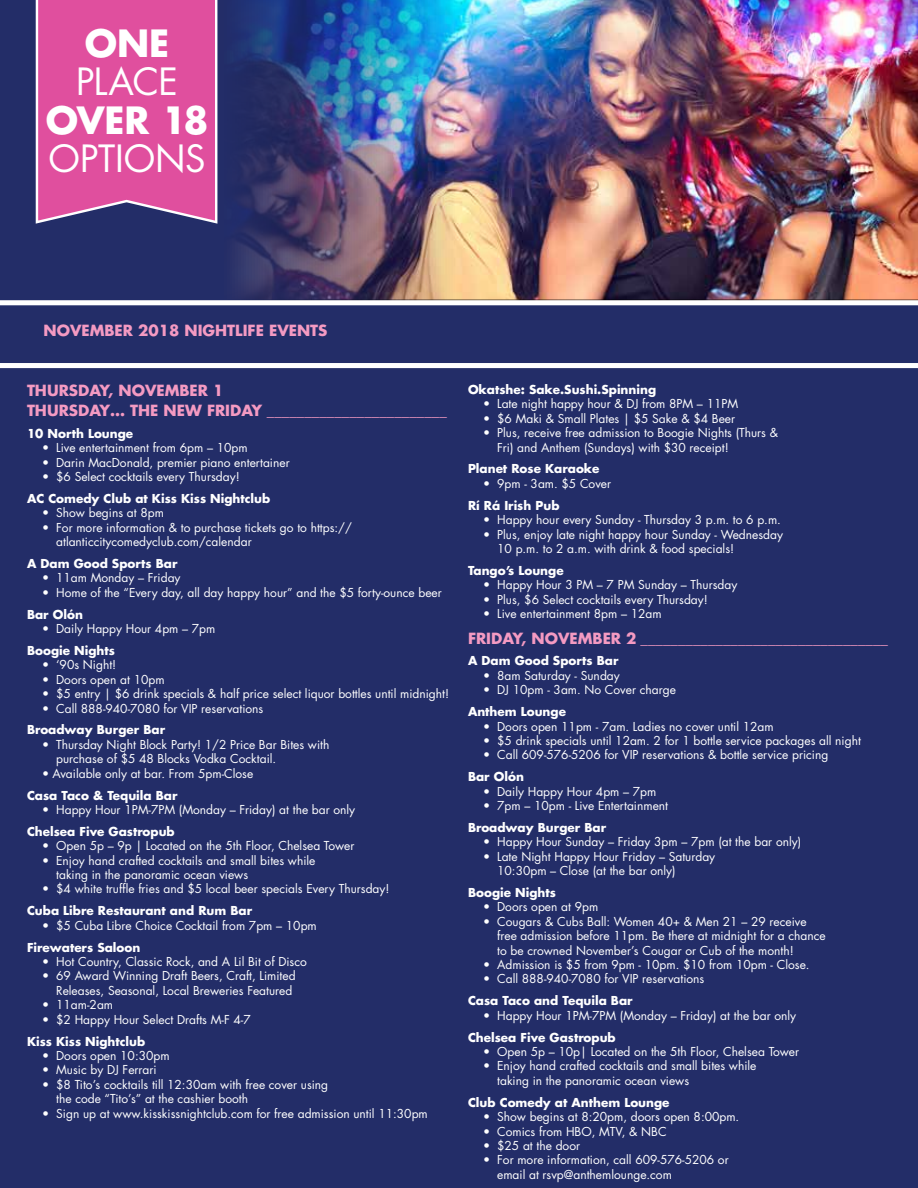
<style>
.page{position:relative;width:918px;height:1188px;background:#232d68}
.page>*{position:absolute;margin:0;border:0;box-sizing:border-box;transform-origin:0 0}
.t1{font:36.6px "Futura Std";letter-spacing:-.01em;color:#fff}
.t2{font:700 36.6px "Futura Std";letter-spacing:-.005em;color:#fff}
.t3{font:700 15px/19.5px "Futura Std";color:#f49ac2}
.t4{font:12px/14.4px "Futura Std";color:#fff}
.t5{font:700 12px "Futura Std";color:#fff}
</style>
<div class="page">
<img style="left:221px;top:0;width:697px;height:300px">
<svg style="left:34px;top:0;width:185px;height:225px;background:#d14e9a"></svg>
<svg style="left:0;top:300px;width:918px;height:5px"></svg>
<svg style="left:0;top:363px;width:918px;height:5px"></svg>
<h1 class="t2" style="left:85px;top:19px;width:86px">ONE</h1>
<h1 class="t1" style="left:76px;top:58px;width:103px">PLACE</h1>
<h1 class="t2" style="left:46px;top:95px;width:164px">OVER 18</h1>
<h1 class="t1" style="left:49px;top:135px;width:158px">OPTIONS</h1>
<p class="t3" style="left:44px;top:320px;width:285px">NOVEMBER 2018 NIGHTLIFE EVENTS</p>
<p class="t3" style="left:27px;top:381px;width:421px">THURSDAY, NOVEMBER 1<br>THURSDAY… THE NEW FRIDAY ________________________</p>
<p class="t5" style="left:27px;top:425px;width:108px">10 North Lounge</p>
<p class="t4" style="left:42px;top:441px;width:207px">• Live entertainment from 6pm – 10pm</p>
<p class="t4" style="left:42px;top:455px;width:249px">• Darin MacDonald, premier piano entertainer</p>
<p class="t4" style="left:42px;top:469px;width:199px">• $6 Select cocktails every Thursday!</p>
<p class="t5" style="left:27px;top:490px;width:245px">AC Comedy Club at Kiss Kiss Nightclub</p>
<p class="t4" style="left:42px;top:506px;width:123px">• Show begins at 8pm</p>
<p class="t4" style="left:56px;top:520px;width:297px;text-indent:-14px">• For more information &amp; to purchase tickets go to https:// atlanticcitycomedyclub.com/calendar</p>
<p class="t5" style="left:27px;top:555px;width:152px">A Dam Good Sports Bar</p>
<p class="t4" style="left:42px;top:571px;width:140px">• 11am Monday – Friday</p>
<p class="t4" style="left:42px;top:585px;width:401px">• Home of the “Every day, all day happy hour” and the $5 forty-ounce beer</p>
<p class="t5" style="left:27px;top:606px;width:58px">Bar Olón</p>
<p class="t4" style="left:42px;top:622px;width:175px">• Daily Happy Hour 4pm – 7pm</p>
<p class="t5" style="left:27px;top:642px;width:89px">Boogie Nights</p>
<p class="t4" style="left:42px;top:658px;width:76px">• ‘90s Night!</p>
<p class="t4" style="left:42px;top:672px;width:124px">• Doors open at 10pm</p>
<p class="t4" style="left:42px;top:687px;width:409px">• $5 entry | $6 drink specials &amp; half price select liquor bottles until midnight!</p>
<p class="t4" style="left:42px;top:701px;width:223px">• Call 888-940-7080 for VIP reservations</p>
<p class="t5" style="left:27px;top:722px;width:140px">Broadway Burger Bar</p>
<p class="t4" style="left:56px;top:737px;width:275px;text-indent:-14px">• Thursday Night Block Party! 1/2 Price Bar Bites with purchase of $5 48 Blocks Vodka Cocktail.</p>
<p class="t4" style="left:42px;top:766px;width:213px">• Available only at bar. From 5pm-Close</p>
<p class="t5" style="left:27px;top:787px;width:152px">Casa Taco &amp; Tequila Bar</p>
<p class="t4" style="left:42px;top:802px;width:315px">• Happy Hour 1PM-7PM (Monday – Friday) at the bar only</p>
<p class="t5" style="left:27px;top:823px;width:149px">Chelsea Five Gastropub</p>
<p class="t4" style="left:42px;top:839px;width:314px">• Open 5p – 9p | Located on the 5th Floor, Chelsea Tower</p>
<p class="t4" style="left:56px;top:853px;width:261px;text-indent:-14px">• Enjoy hand crafted cocktails and small bites while taking in the panoramic ocean views</p>
<p class="t4" style="left:42px;top:882px;width:349px">• $4 white truffle fries and $5 local beer specials Every Thursday!</p>
<p class="t5" style="left:27px;top:903px;width:227px">Cuba Libre Restaurant and Rum Bar</p>
<p class="t4" style="left:42px;top:918px;width:276px">• $5 Cuba Libre Choice Cocktail from 7pm – 10pm</p>
<p class="t5" style="left:27px;top:939px;width:115px">Firewaters Saloon</p>
<p class="t4" style="left:42px;top:955px;width:266px">• Hot Country, Classic Rock, and A Lil Bit of Disco</p>
<p class="t4" style="left:42px;top:969px;width:255px;text-align:right">• 69 Award Winning Draft Beers, Craft, Limited<br>Releases, Seasonal, Local Breweries Featured</p>
<p class="t4" style="left:42px;top:998px;width:73px">• 11am-2am</p>
<p class="t4" style="left:42px;top:1012px;width:210px">• $2 Happy Hour Select Drafts M-F 4-7</p>
<p class="t5" style="left:27px;top:1033px;width:120px">Kiss Kiss Nightclub</p>
<p class="t4" style="left:42px;top:1048px;width:129px">• Doors open 10:30pm</p>
<p class="t4" style="left:42px;top:1063px;width:116px">• Music by DJ Ferrari</p>
<p class="t4" style="left:56px;top:1077px;width:274px;text-indent:-14px">• $8 Tito’s cocktails till 12:30am with free cover using the code “Tito’s” at the cashier booth</p>
<p class="t4" style="left:42px;top:1106px;width:387px">• Sign up at www.kisskissnightclub.com for free admission until 11:30pm</p>
<p class="t5" style="left:468px;top:381px;width:190px">Okatshe: Sake.Sushi.Spinning</p>
<p class="t4" style="left:483px;top:397px;width:257px">• Late night happy hour &amp; DJ from 8PM – 11PM</p>
<p class="t4" style="left:483px;top:411px;width:254px">• $6 Maki &amp; Small Plates | $5 Sake &amp; $4 Beer</p>
<p class="t4" style="left:497px;top:426px;width:282px;text-indent:-14px">• Plus, receive free admission to Boogie Nights (Thurs &amp;<br>Fri) and Anthem (Sundays) with $30 receipt!</p>
<p class="t5" style="left:468px;top:461px;width:133px">Planet Rose Karaoke</p>
<p class="t4" style="left:483px;top:476px;width:130px">• 9pm - 3am. $5 Cover</p>
<p class="t5" style="left:468px;top:497px;width:93px">Rí Rá Irish Pub</p>
<p class="t4" style="left:483px;top:513px;width:299px">• Happy hour every Sunday - Thursday 3 p.m. to 6 p.m.</p>
<p class="t4" style="left:497px;top:527px;width:287px;text-indent:-14px">• Plus, enjoy late night happy hour Sunday - Wednesday<br>10 p.m. to 2 a.m. with drink &amp; food specials!</p>
<p class="t5" style="left:468px;top:562px;width:97px">Tango’s Lounge</p>
<p class="t4" style="left:483px;top:578px;width:256px">• Happy Hour 3 PM – 7 PM Sunday – Thursday</p>
<p class="t4" style="left:483px;top:592px;width:226px">• Plus, $6 Select cocktails every Thursday!</p>
<p class="t4" style="left:483px;top:607px;width:180px">• Live entertainment 8pm – 12am</p>
<p class="t3" style="left:468px;top:628px;width:421px">FRIDAY, NOVEMBER 2 _________________________________</p>
<p class="t5" style="left:468px;top:653px;width:152px">A Dam Good Sports Bar</p>
<p class="t4" style="left:483px;top:668px;width:138px">• 8am Saturday - Sunday</p>
<p class="t4" style="left:483px;top:683px;width:195px">• DJ 10pm - 3am. No Cover charge</p>
<p class="t5" style="left:468px;top:704px;width:100px">Anthem Lounge</p>
<p class="t4" style="left:483px;top:719px;width:292px">• Doors open 11pm - 7am. Ladies no cover until 12am</p>
<p class="t4" style="left:483px;top:733px;width:379px">• $5 drink specials until 12am. 2 for 1 bottle service packages all night</p>
<p class="t4" style="left:483px;top:748px;width:347px">• Call 609-576-5206 for VIP reservations &amp; bottle service pricing</p>
<p class="t5" style="left:468px;top:769px;width:58px">Bar Olón</p>
<p class="t4" style="left:483px;top:784px;width:175px">• Daily Happy Hour 4pm – 7pm</p>
<p class="t4" style="left:483px;top:799px;width:187px">• 7pm – 10pm - Live Entertainment</p>
<p class="t5" style="left:468px;top:819px;width:140px">Broadway Burger Bar</p>
<p class="t4" style="left:483px;top:835px;width:320px">• Happy Hour Sunday – Friday 3pm – 7pm (at the bar only)</p>
<p class="t4" style="left:497px;top:849px;width:220px;text-indent:-14px">• Late Night Happy Hour Friday – Saturday<br>10:30pm – Close (at the bar only)</p>
<p class="t5" style="left:468px;top:885px;width:89px">Boogie Nights</p>
<p class="t4" style="left:483px;top:900px;width:117px">• Doors open at 9pm</p>
<p class="t4" style="left:497px;top:914px;width:330px;text-indent:-14px">• Cougars &amp; Cubs Ball: Women 40+ &amp; Men 21 – 29 receive free admission before 11pm. Be there at midnight for a chance to be crowned November’s Cougar or Cub of the month!</p>
<p class="t4" style="left:483px;top:958px;width:328px">• Admission is $5 from 9pm - 10pm. $10 from 10pm - Close.</p>
<p class="t4" style="left:483px;top:972px;width:223px">• Call 888-940-7080 for VIP reservations</p>
<p class="t5" style="left:468px;top:993px;width:166px">Casa Taco and Tequila Bar</p>
<p class="t4" style="left:483px;top:1008px;width:315px">• Happy Hour 1PM-7PM (Monday – Friday) at the bar only</p>
<p class="t5" style="left:468px;top:1029px;width:149px">Chelsea Five Gastropub</p>
<p class="t4" style="left:483px;top:1045px;width:318px">• Open 5p – 10p| Located on the 5th Floor, Chelsea Tower</p>
<p class="t4" style="left:497px;top:1059px;width:261px;text-indent:-14px">• Enjoy hand crafted cocktails and small bites while taking in the panoramic ocean views</p>
<p class="t5" style="left:468px;top:1094px;width:203px">Club Comedy at Anthem Lounge</p>
<p class="t4" style="left:483px;top:1110px;width:258px">• Show begins at 8:20pm, doors open 8:00pm.</p>
<p class="t4" style="left:483px;top:1124px;width:185px">• Comics from HBO, MTV, &amp; NBC</p>
<p class="t4" style="left:483px;top:1138px;width:99px">• $25 at the door</p>
<p class="t4" style="left:497px;top:1153px;width:233px;text-indent:-14px">• For more information, call 609-576-5206 or email at rsvp@anthemlounge.com</p>
</div>
